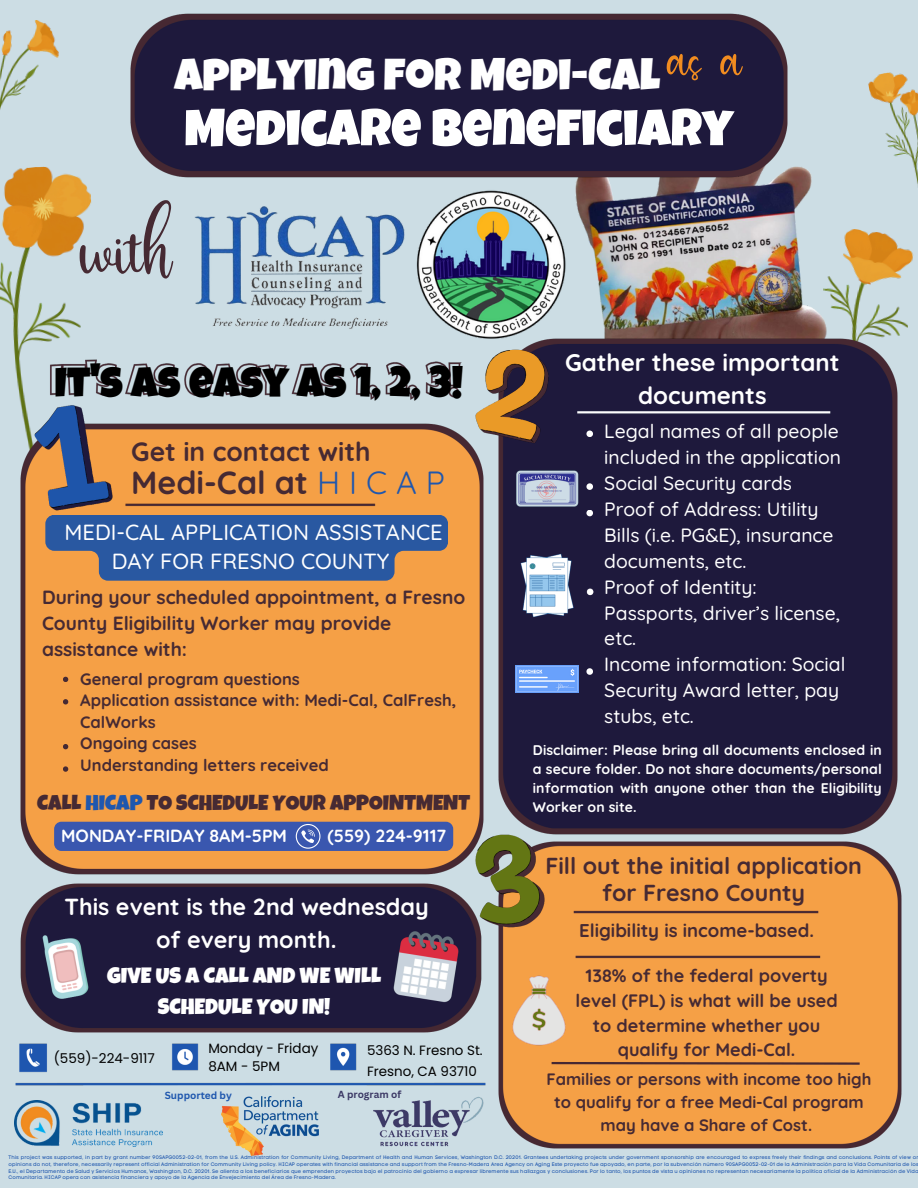
<style>
.page{position:relative;width:918px;height:1188px;background:#ccdde4}
.page>*{position:absolute;margin:0;border:0;box-sizing:border-box;transform-origin:0 0}
.t1{font:115.95px "Agatha";color:#462a33}
.t2{font:77.1px "Agatha";color:#f18c20}
.t3{font:51.9px "Luckiest Guy";color:#fff}
.t4{font:45px "Luckiest Guy";color:#fff}
.t5{font:42.75px "Luckiest Guy";color:#000}
.t6{font:700 32.1px "Quicksand";color:#462a33}
.t7{font:700 26.4px "Quicksand";color:#462a33}
.t8{font:700 24px/32.7px "Quicksand";color:#fff;text-align:center}
.t9{font:700 23.25px "Quicksand";color:#fff}
.t10{font:700 23.1px/27px "Quicksand";color:#462a33;text-align:center}
.t11{font:22.05px/30.3px "Luckiest Guy";color:#fff;text-align:center}
.t12{font:500 21.9px/29.2px "Quicksand";color:#fff;text-align:center}
.t13{font:21.45px "Luckiest Guy";color:#462a33}
.t14{font:500 19.2px/25.8px "Quicksand";color:#fff}
.t15{font:700 19.05px/25.8px "Quicksand";color:#462a33}
.t16{font:700 18.45px "Quicksand";color:#462a33}
.t17{font:700 18px/24.8px "Quicksand";color:#462a33;text-align:center}
.t18{font:700 17.7px "Quicksand";color:#fff}
.t19{font:700 16.5px/21.3px "Quicksand";color:#462a33}
.t20{font:700 13.95px/19.2px "Quicksand";letter-spacing:.005em;color:#fff;text-align:justify}
.t21{font:13.5px/21.3px "Poppins";color:#000}
.t22{font:700 10.05px "Canva Sans";color:#1f57ae}
.t23{font:700 10.05px "Canva Sans";color:#3b3865}
.t24{font:5.1px/6.8px "Code Pro Normal LC";letter-spacing:.01em;color:#1f57ae;text-align:justify}
.s1{font-weight:400;color:#1f57ae}
.s2{color:#1f57ae}
</style>
<div class="page">
<img style="left:836px;top:229px;width:77px;height:102px">
<img style="left:575px;top:166px;width:261px;height:165px">
<img style="left:15px;top:1100px;width:147px;height:46px">
<img style="left:373px;top:1096px;width:111px;height:51px">
<img style="left:130px;top:13px;width:664px;height:171px">
<img style="left:498px;top:331px;width:402px;height:503px">
<img style="left:0;top:166px;width:92px;height:251px">
<img style="left:20px;top:417px;width:464px;height:458px">
<img style="left:194px;top:206px;width:211px;height:123px">
<img style="left:20px;top:883px;width:462px;height:150px">
<img style="left:498px;top:834px;width:404px;height:315px">
<img style="left:0;top:20px;width:59px;height:90px">
<img style="left:868px;top:72px;width:50px;height:115px">
<img style="left:28px;top:353px;width:440px;height:164px">
<div style="left:54px;top:822px;width:399px;height:29px;background:#3a57af;border-radius:7px"></div>
<svg style="left:296px;top:824px;width:24px;height:25px"></svg>
<img style="left:15px;top:1043px;width:471px;height:43px">
<img style="left:469px;top:827px;width:83px;height:107px">
<img style="left:468px;top:342px;width:88px;height:108px">
<img style="left:506px;top:969px;width:66px;height:84px">
<img style="left:416px;top:190px;width:150px;height:150px">
<img style="left:516px;top:665px;width:63px;height:27px">
<svg style="left:45px;top:515px;width:403px;height:66px;background:#436195"></svg>
<svg style="left:63px;top:677px;width:5px;height:5px"></svg>
<svg style="left:63px;top:699px;width:5px;height:6px"></svg>
<svg style="left:63px;top:744px;width:5px;height:5px"></svg>
<svg style="left:63px;top:766px;width:5px;height:6px"></svg>
<svg style="left:586px;top:431px;width:7px;height:6px"></svg>
<svg style="left:586px;top:483px;width:7px;height:7px"></svg>
<svg style="left:586px;top:510px;width:7px;height:6px"></svg>
<img style="left:513px;top:547px;width:88px;height:78px">
<svg style="left:586px;top:668px;width:7px;height:7px"></svg>
<img style="left:221px;top:1096px;width:98px;height:60px">
<p class="t4" style="left:174px;top:59px;width:487px">APPLYING FOR MEDI-CAL</p>
<p class="t2" style="left:667px;top:4px;width:77px">as a</p>
<p class="t3" style="left:184px;top:109px;width:551px">MEDICARE BENEFICIARY</p>
<p class="t1" style="left:80px;top:166px;width:94px">with</p>
<p class="t5" style="left:54px;top:367px;width:411px">IT'S AS EASY AS 1, 2, 3!</p>
<p class="t7" style="left:131px;top:435px;width:241px">Get in contact with</p>
<p class="t6" style="left:131px;top:461px;width:315px">Medi-Cal at <span class="s1">H I C A P</span></p>
<p class="t12" style="left:65px;top:517px;width:380px">MEDI-CAL APPLICATION ASSISTANCE<br>DAY FOR FRESNO COUNTY</p>
<p class="t15" style="left:42px;top:584px;width:425px">During your scheduled appointment, a Fresno<br>County Eligibility Worker may provide assistance with:</p>
<p class="t19" style="left:80px;top:668px;width:378px">General program questions<br>Application assistance with: Medi-Cal, CalFresh,<br>CalWorks<br>Ongoing cases<br>Understanding letters received</p>
<p class="t13" style="left:37px;top:795px;width:434px">CALL <span class="s2">HICAP</span> TO SCHEDULE YOUR APPOINTMENT</p>
<p class="t18" style="left:61px;top:825px;width:227px">MONDAY-FRIDAY 8AM-5PM</p>
<p class="t18" style="left:328px;top:825px;width:120px">(559) 224-9117</p>
<p class="t9" style="left:65px;top:892px;width:366px">This event is the 2nd wednesday</p>
<p class="t9" style="left:156px;top:925px;width:182px">of every month.</p>
<h4 class="t11" style="left:107px;top:964px;width:275px">GIVE US A CALL AND WE WILL<br>SCHEDULE YOU IN!</h4>
<p class="t21" style="left:54px;top:1047px;width:103px">(559)-224-9117</p>
<p class="t21" style="left:208px;top:1040px;width:111px;line-height:18px">Monday - Friday<br>8AM - 5PM</p>
<p class="t21" style="left:367px;top:1040px;width:117px">5363 N. Fresno St.<br>Fresno, CA 93710</p>
<p class="t22" style="left:165px;top:1088px;width:69px">Supported by</p>
<p class="t23" style="left:338px;top:1087px;width:65px">A program of</p>
<p class="t8" style="left:565px;top:346px;width:276px">Gather these important documents</p>
<p class="t14" style="left:604px;top:418px;width:243px">Legal names of all people included in the application<br>Social Security cards<br>Proof of Address: Utility<br>Bills (i.e. PG&amp;E), insurance documents, etc.<br>Proof of Identity:<br>Passports, driver’s license, etc.<br>Income information: Social<br>Security Award letter, pay stubs, etc.</p>
<p class="t20" style="left:533px;top:740px;width:350px">Disclaimer: Please bring all documents enclosed in a secure folder. Do not share documents/personal information with anyone other than the Eligibility Worker on site.</p>
<p class="t10" style="left:545px;top:852px;width:318px">Fill out the initial application for Fresno County</p>
<p class="t16" style="left:579px;top:919px;width:236px">Eligibility is income-based.</p>
<h3 class="t17" style="left:576px;top:963px;width:264px">138% of the federal poverty level (FPL) is what will be used to determine whether you qualify for Medi-Cal.</h3>
<p class="t19" style="left:546px;top:1068px;width:327px;line-height:22.5px;text-align:center">Families or persons with income too high to qualify for a free Medi-Cal program</p>
<p class="t19" style="left:601px;top:1114px;width:213px">may have a Share of Cost.</p>
<p class="t24" style="left:9px;top:1154px;width:912px">This project was supported, in part by grant number 90SAPG0052-02-01, from the U.S. Administration for Community Living, Department of Health and Human Services, Washington D.C. 20201. Grantees undertaking projects under government sponsorship are encouraged to express freely their findings and conclusions. Points of view or opinions do not, therefore, necessarily represent official Administration for Community Living policy. HICAP operates with financial assistance and support from the Fresno-Madera Area Agency on Aging Este proyecto fue apoyado, en parte, por la subvención número 90SAPG0052-02-01 de la Administración para la Vida Comunitaria de los E.U., el Departamento de Salud y Servicios Humanos, Washington, D.C. 20201. Se alienta a los beneficiarios que emprenden proyectos bajo el patrocinio del gobierno a expresar libremente sus hallazgos y conclusiones. Por lo tanto, los puntos de vista u opiniones no representan necesariamente la política oficial de la Administración de Vida Comunitaria. HICAP opera con asistencia financiera y apoyo de la Agencia de Envejecimiento del Área de Fresno-Madera.</p>
</div>
